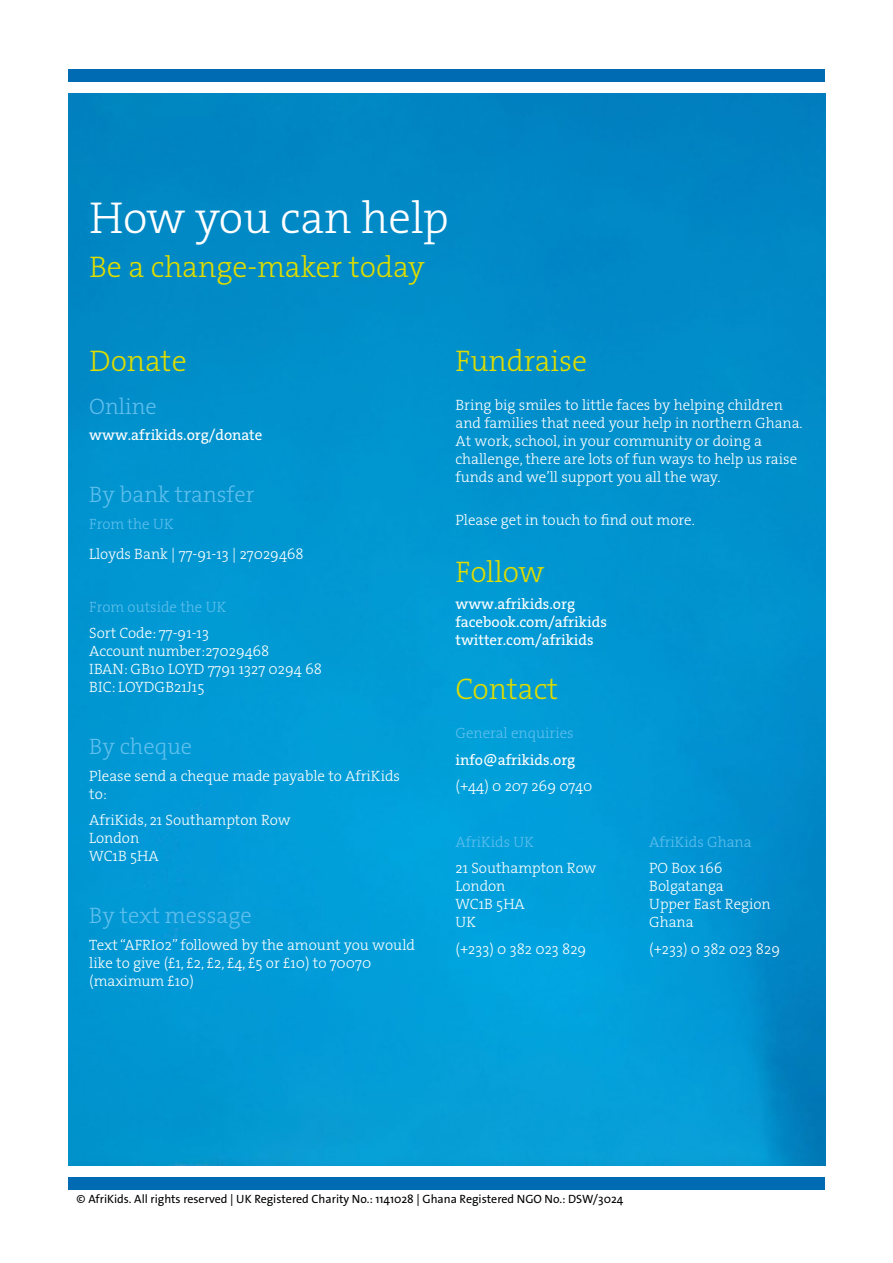
<style>
.page{position:relative;width:893px;height:1263px;background:#fff}
.page>*{position:absolute;margin:0;border:0;box-sizing:border-box;transform-origin:0 0}
.t1{font:45px "The Serif HP3 Lig";color:#fff}
.t2{font:30px "The Serif HP3 Lig";color:#dedc00}
.t3{font:22.5px "The Serif HP3 Lig";color:#5fbfed}
.t4{font:15px/18px "The Serif HP3 Lig";color:#fff}
.t5{font:15px/18px "The Serif HP5 Plain";color:#fff}
.t6{font:15px "The Serif HP3 Lig";color:#5fbfed}
.t7{font:12px "The Sans Os F";color:#010202}
</style>
<div class="page">
<div style="left:68px;top:69px;width:757px;height:12px;background:#006bb3"></div>
<div style="left:68px;top:1177px;width:757px;height:13px;background:#006bb3"></div>
<img style="left:68px;top:94px;width:757px;height:1071px">
<h1 class="t1" style="left:89px;top:189px;width:361px">How you can help</h1>
<h2 class="t2" style="left:89px;top:247px;width:337px">Be a change-maker today</h2>
<h2 class="t2" style="left:89px;top:341px;width:99px">Donate</h2>
<h3 class="t3" style="left:89px;top:392px;width:69px">Online</h3>
<p class="t5" style="left:89px;top:426px;width:175px">www.afrikids.org/donate</p>
<h3 class="t3" style="left:89px;top:480px;width:167px">By bank transfer</h3>
<p class="t6" style="left:89px;top:514px;width:86px">From the UK</p>
<p class="t4" style="left:89px;top:545px;width:216px">Lloyds Bank | 77-91-13 | 27029468</p>
<p class="t6" style="left:89px;top:597px;width:139px">From outside the UK</p>
<p class="t4" style="left:89px;top:624px;width:234px">Sort Code: 77-91-13<br>Account number:27029468<br>IBAN: GB10 LOYD 7791 1327 0294 68<br>BIC: LOYDGB21J15</p>
<h3 class="t3" style="left:89px;top:732px;width:104px">By cheque</h3>
<p class="t4" style="left:89px;top:767px;width:312px">Please send a cheque made payable to AfriKids to:</p>
<p class="t4" style="left:89px;top:811px;width:203px">AfriKids, 21 Southampton Row<br>London<br>WC1B 5HA</p>
<h3 class="t3" style="left:89px;top:901px;width:164px">By text message</h3>
<p class="t4" style="left:89px;top:936px;width:327px">Text “AFRI02” followed by the amount you would like to give (£1, £2, £2, £4, £5 or £10) to 70070 (maximum £10)</p>
<h2 class="t2" style="left:455px;top:341px;width:133px">Fundraise</h2>
<p class="t4" style="left:455px;top:396px;width:349px">Bring big smiles to little faces by helping children and families that need your help in northern Ghana.<br>At work, school, in your community or doing a challenge, there are lots of fun ways to help us raise funds and we’ll support you all the way.</p>
<p class="t4" style="left:455px;top:511px;width:241px">Please get in touch to find out more.</p>
<h2 class="t2" style="left:455px;top:553px;width:90px">Follow</h2>
<p class="t5" style="left:455px;top:595px;width:153px">www.afrikids.org facebook.com/afrikids twitter.com/afrikids</p>
<h2 class="t2" style="left:455px;top:669px;width:104px">Contact</h2>
<p class="t6" style="left:455px;top:723px;width:120px">General enquiries</p>
<p class="t5" style="left:455px;top:750px;width:121px">info@afrikids.org</p>
<p class="t4" style="left:455px;top:777px;width:139px">(+44) 0 207 269 0740</p>
<p class="t6" style="left:455px;top:832px;width:80px">AfriKids UK</p>
<p class="t4" style="left:455px;top:859px;width:142px">21 Southampton Row<br>London<br>WC1B 5HA<br>UK</p>
<p class="t4" style="left:455px;top:940px;width:132px">(+233) 0 382 023 829</p>
<p class="t6" style="left:649px;top:832px;width:104px">AfriKids Ghana</p>
<p class="t4" style="left:649px;top:859px;width:123px">PO Box 166<br>Bolgatanga<br>Upper East Region<br>Ghana</p>
<p class="t4" style="left:649px;top:940px;width:132px">(+233) 0 382 023 829</p>
<p class="t7" style="left:77px;top:1191px;width:548px">© AfriKids. All rights reserved | UK Registered Charity No.: 1141028 | Ghana Registered NGO No.: DSW/3024</p>
</div>
